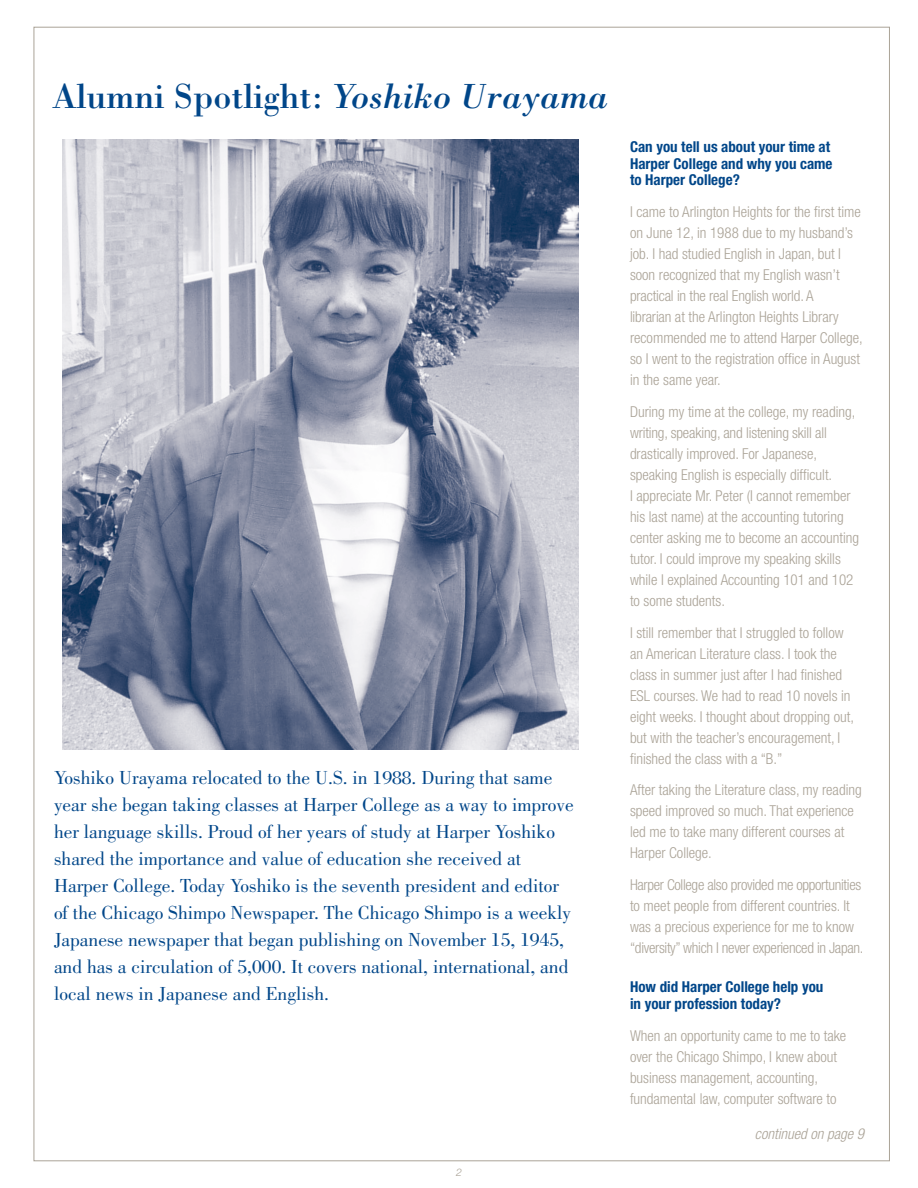
<style>
.page{position:relative;width:918px;height:1188px;background:#fff}
.page>*{position:absolute;margin:0;border:0;box-sizing:border-box;transform-origin:0 0}
.t1{font:36px "Bodoni";color:#004689}
.t2{font:19.5px/27px "Bodoni";color:#004689}
.t3{font:300 condensed 15px/21px "Helvetica Neue LT Std";color:#aaa397}
.t4{font:300 condensed 15px/21px "Helvetica Neue LT Std";letter-spacing:-.02em;color:#aaa397}
.t5{font:700 condensed 15px/16.5px "Helvetica Neue LT Std";color:#004689}
.t6{font:italic 300 condensed 15px "Helvetica Neue LT Std";color:#aaa397}
.t7{font:italic 300 10.5px "Helvetica Neue LT Std";color:#aaa397}
.s1{font-style:italic}
</style>
<div class="page">
<img style="left:63px;top:139px;width:515px;height:611px">
<h1 class="t1" style="left:52px;top:74px;width:557px">Alumni Spotlight: <span class="s1">Yoshiko Urayama</span></h1>
<p class="t2" style="left:54px;top:765px;width:521px">Yoshiko Urayama relocated to the U.S. in 1988. During that same year she began taking classes at Harper College as a way to improve her language skills. Proud of her years of study at Harper Yoshiko shared the importance and value of education she received at Harper College. Today Yoshiko is the seventh president and editor of the Chicago Shimpo Newspaper. The Chicago Shimpo is a weekly Japanese newspaper that began publishing on November 15, 1945, and has a circulation of 5,000. It covers national, international, and local news in Japanese and English.</p>
<p class="t7" style="left:456px;top:1166px;width:7px">2</p>
<p class="t5" style="left:630px;top:138px;width:204px">Can you tell us about your time at<br>Harper College and why you came to Harper College?</p>
<p class="t3" style="left:630px;top:201px;width:234px">I came to Arlington Heights for the first time on June 12, in 1988 due to my husband’s job. I had studied English in Japan, but I soon recognized that my English wasn’t practical in the real English world. A<br>librarian at the Arlington Heights Library recommended me to attend Harper College, so I went to the registration office in August in the same year.</p>
<p class="t3" style="left:630px;top:401px;width:231px">During my time at the college, my reading, writing, speaking, and listening skill all drastically improved. For Japanese, speaking English is especially difficult.<br>I appreciate Mr. Peter (I cannot remember his last name) at the accounting tutoring center asking me to become an accounting tutor. I could improve my speaking skills while I explained Accounting 101 and 102 to some students.</p>
<p class="t3" style="left:630px;top:622px;width:225px">I still remember that I struggled to follow an American Literature class. I took the class in summer just after I had finished ESL courses. We had to read 10 novels in eight weeks. I thought about dropping out, but with the teacher’s encouragement, I finished the class with a “B.”</p>
<p class="t3" style="left:630px;top:779px;width:233px">After taking the Literature class, my reading speed improved so much. That experience led me to take many different courses at Harper College.</p>
<p class="t4" style="left:630px;top:874px;width:235px">Harper College also provided me opportunities to meet people from different countries. It was a precious experience for me to know “diversity” which I never experienced in Japan.</p>
<p class="t5" style="left:630px;top:979px;width:195px">How did Harper College help you in your profession today?</p>
<p class="t3" style="left:630px;top:1025px;width:218px">When an opportunity came to me to take over the Chicago Shimpo, I knew about business management, accounting, fundamental law, computer software to</p>
<p class="t6" style="left:755px;top:1125px;width:111px">continued on page 9</p>
</div>
